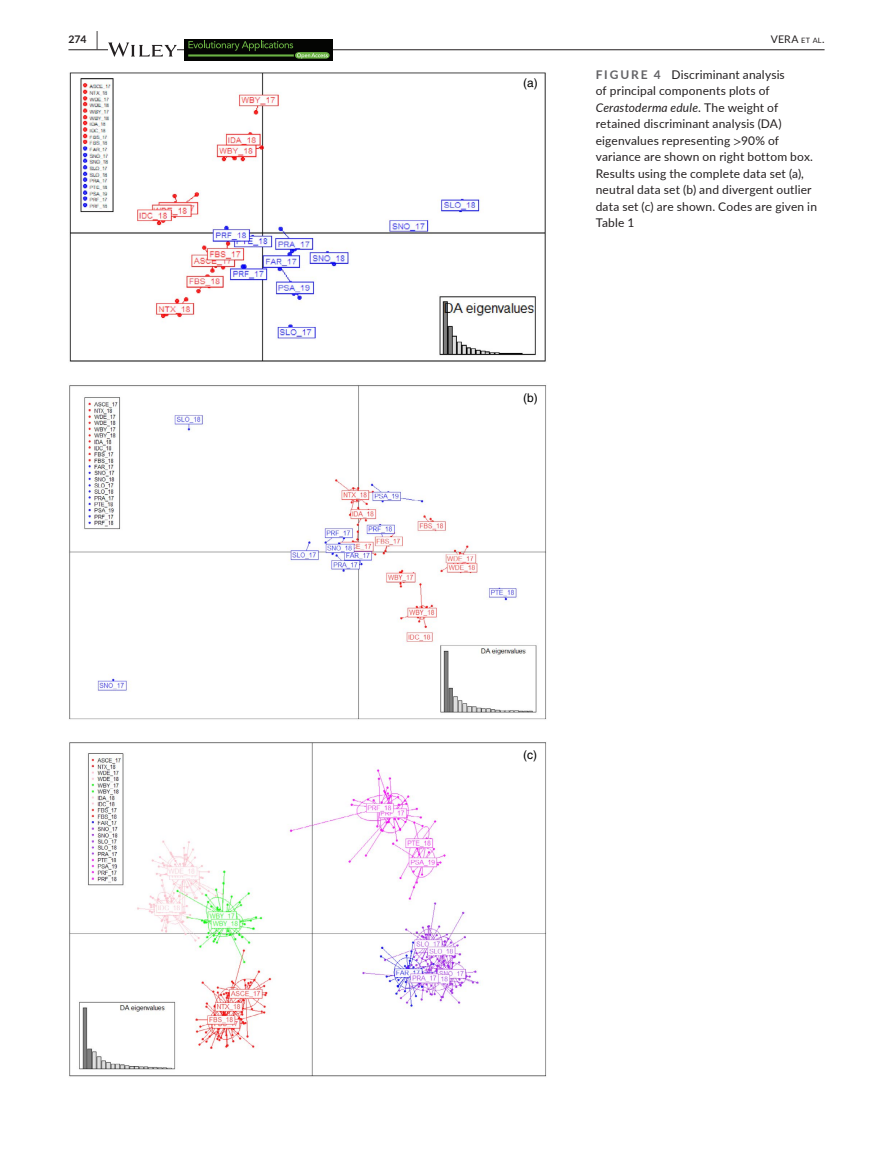
<style>
.page{position:relative;width:893px;height:1174px;background:#fff}
.page>*{position:absolute;margin:0;border:0;box-sizing:border-box;transform-origin:0 0}
.t1{font:12px/16.5px "Lato";letter-spacing:.015em;color:#231f20}
.t2{font:12px "Helvetica";color:#000}
.t3{font:10.5px "Lato";color:#231f20}
.t4{font:700 10.5px "Lato";color:#231f20}
.s1{font-size:19.5px}
.s2{font-size:7.35px}
.s3{font-weight:700;color:#636366}
.s4{font-style:italic}
.s5{font-family:"STIX"}
</style>
<div class="page">
<hr style="left:68px;top:49px;width:756px;height:1px;background:#231f20">
<svg style="left:108px;top:42px;width:69px;height:15px"></svg>
<div style="left:185px;top:39px;width:148px;height:21px;background:#040503"></div>
<svg style="left:188px;top:41px;width:142px;height:18px"></svg>
<img style="left:69px;top:72px;width:478px;height:1005px">
<p class="t4" style="left:68px;top:31px;width:31px">274 <span class="s1">|</span></p>
<p class="t3" style="left:771px;top:31px;width:55px">VERA <span class="s2">et al</span>.</p>
<p class="t1" style="left:596px;top:66px;width:223px"><span class="s3">FIGURE 4</span> Discriminant analysis<br>of principal components plots of <span class="s4">Cerastoderma edule</span>. The weight of retained discriminant analysis (DA) eigenvalues representing <span class="s5">&gt;</span>90% of variance are shown on right bottom box.<br>Results using the complete data set (a), neutral data set (b) and divergent outlier data set (c) are shown. Codes are given in Table 1</p>
<p class="t2" style="left:523px;top:76px;width:16px">(a)</p>
<p class="t2" style="left:523px;top:391px;width:16px">(b)</p>
<p class="t2" style="left:523px;top:747px;width:15px">(c)</p>
</div>
